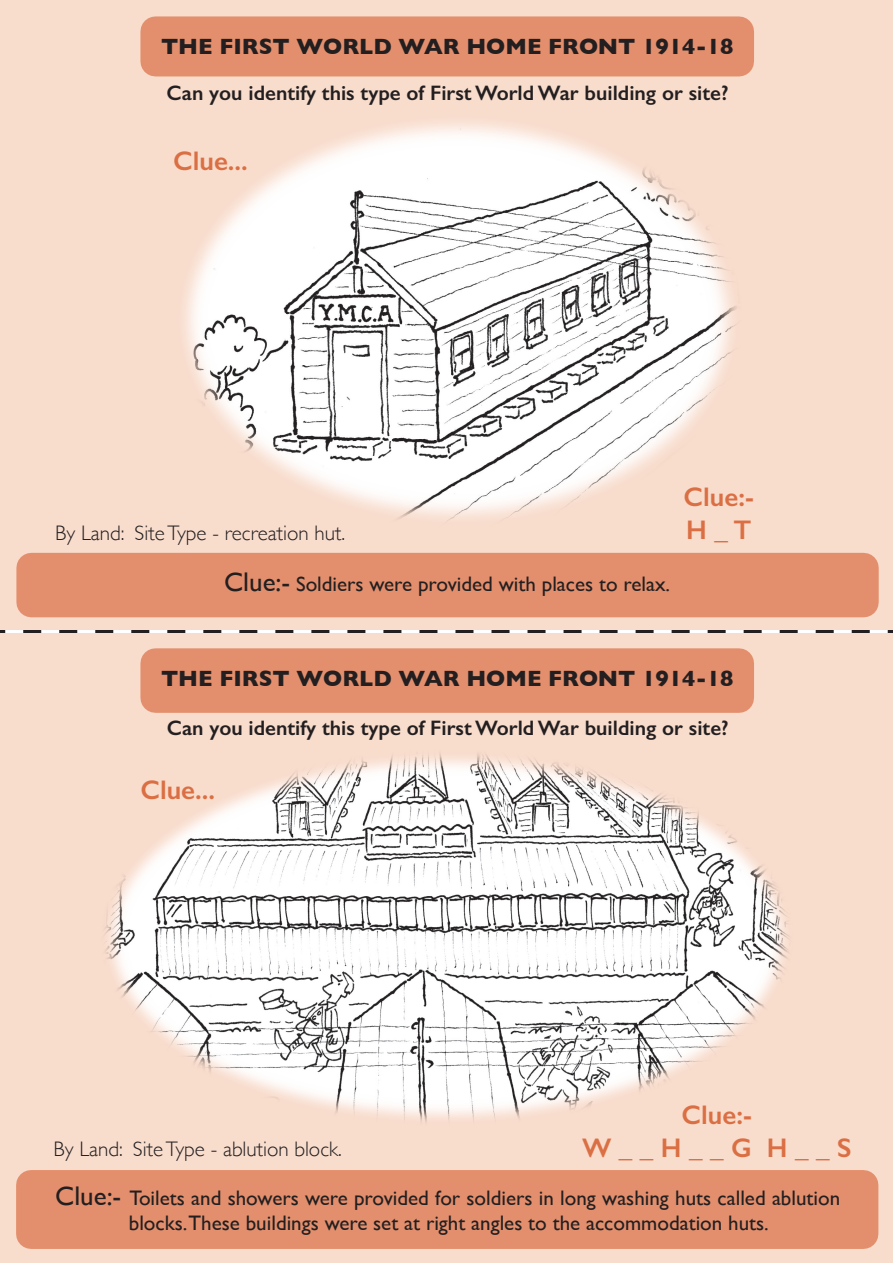
<style>
.page{position:relative;width:893px;height:1263px;background:#fff}
.page>*{position:absolute;margin:0;border:0;box-sizing:border-box;transform-origin:0 0}
.t1{font:600 27px "Gill Sans";color:#db6f44}
.t2{font:700 22.5px "Gill Sans";color:#231f20}
.t3{font:21px/25.2px "Gill Sans";color:#231f20;text-align:center}
.t4{font:600 21px "Gill Sans";color:#231f20}
.t5{font:300 21px "Gill Sans";color:#231f20}
.s1{font-size:27px}
</style>
<div class="page">
<svg style="left:0;top:630px;width:893px;height:3px"></svg>
<div style="left:0;top:633px;width:893px;height:630px;background:#f8dccc"></div>
<div style="left:16px;top:1170px;width:862px;height:79px;background:#e38f6d"></div>
<div style="left:140px;top:648px;width:614px;height:65px;background:#e38f6d"></div>
<div style="left:0;top:0;width:893px;height:630px;background:#f8dccc"></div>
<div style="left:16px;top:553px;width:863px;height:64px;background:#e38f6d"></div>
<div style="left:140px;top:16px;width:614px;height:60px;background:#e38f6d"></div>
<img style="left:105px;top:754px;width:684px;height:368px">
<img style="left:185px;top:122px;width:552px;height:398px">
<p class="t2" style="left:161px;top:29px;width:574px">THE FIRST WORLD WAR HOME FRONT 1914-18</p>
<p class="t4" style="left:167px;top:80px;width:563px">Can you identify this type of First World War building or site?</p>
<p class="t1" style="left:173px;top:145px;width:76px">Clue...</p>
<p class="t5" style="left:55px;top:516px;width:291px">By Land: Site Type - recreation hut.</p>
<p class="t3" style="left:224px;top:571px;width:447px"><span class="s1">Clue:-</span> Soldiers were provided with places to relax.</p>
<p class="t1" style="left:684px;top:481px;width:72px">Clue:-</p>
<p class="t1" style="left:686px;top:513px;width:67px">H _ T</p>
<p class="t2" style="left:161px;top:661px;width:574px">THE FIRST WORLD WAR HOME FRONT 1914-18</p>
<p class="t4" style="left:167px;top:715px;width:563px">Can you identify this type of First World War building or site?</p>
<p class="t1" style="left:140px;top:774px;width:76px">Clue...</p>
<p class="t5" style="left:54px;top:1132px;width:290px">By Land: Site Type - ablution block.</p>
<p class="t1" style="left:682px;top:1099px;width:72px">Clue:-</p>
<p class="t1" style="left:582px;top:1131px;width:271px">W _ _ H _ _ G H _ _ S</p>
<p class="t3" style="left:55px;top:1185px;width:786px"><span class="s1">Clue:-</span> Toilets and showers were provided for soldiers in long washing huts called ablution blocks.These buildings were set at right angles to the accommodation huts.</p>
</div>
